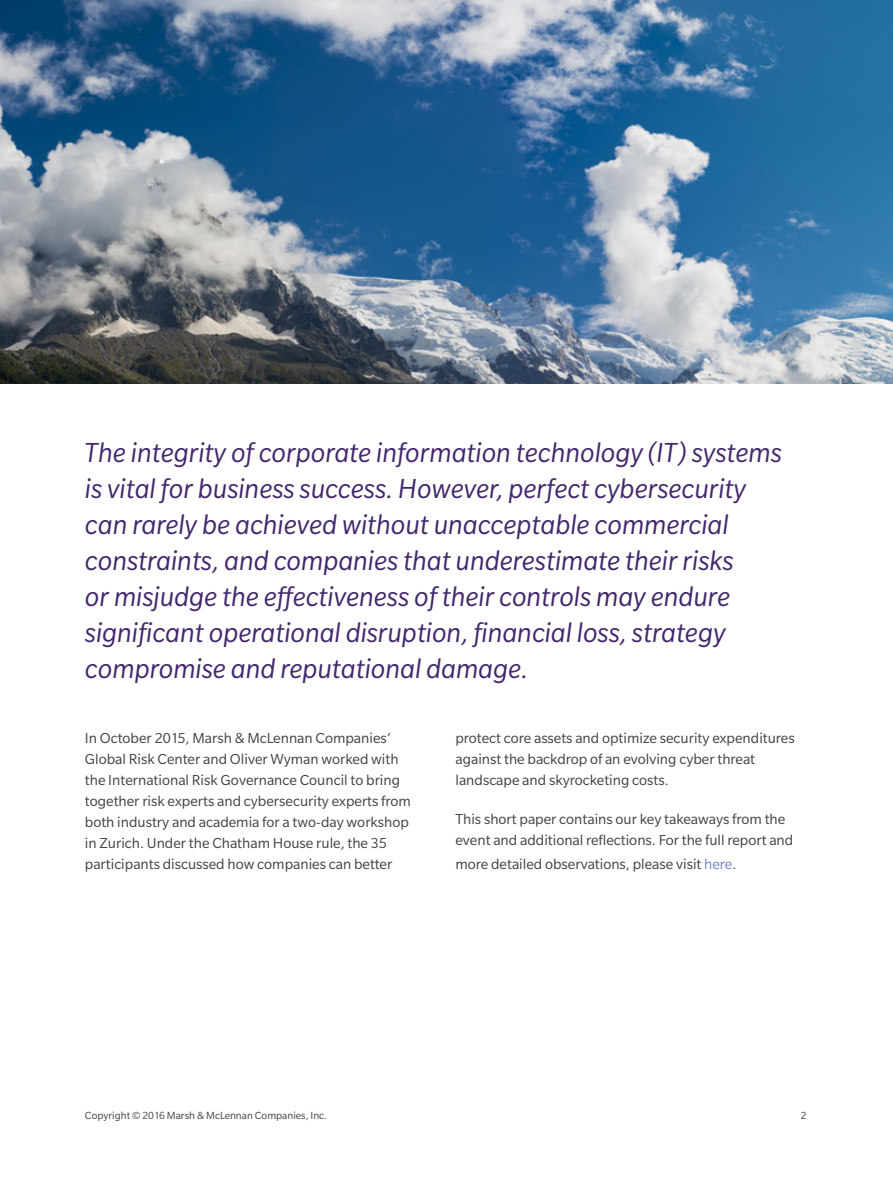
<style>
.page{position:relative;width:893px;height:1188px;background:#fff}
.page>*{position:absolute;margin:0;border:0;box-sizing:border-box;transform-origin:0 0}
.t1{font:italic 30px/36px "Slate Pro";color:#43286d}
.t2{font:15.75px/21px "Slate Pro";color:#414042}
.t3{font:11.25px "Slate Pro";color:#414042}
.s1{color:#6f85c2}
</style>
<div class="page">
<img style="left:0;top:0;width:893px;height:384px">
<p class="t1" style="left:85px;top:435px;width:698px">The integrity of corporate information technology (IT) systems is vital for business success. However, perfect cybersecurity can rarely be achieved without unacceptable commercial constraints, and companies that underestimate their risks<br>or misjudge the effectiveness of their controls may endure significant operational disruption, financial loss, strategy compromise and reputational damage.</p>
<p class="t2" style="left:85px;top:728px;width:327px">In October 2015, Marsh &amp; McLennan Companies’ Global Risk Center and Oliver Wyman worked with the International Risk Governance Council to bring together risk experts and cybersecurity experts from both industry and academia for a two-day workshop in Zurich. Under the Chatham House rule, the 35 participants discussed how companies can better</p>
<p class="t2" style="left:455px;top:728px;width:341px">protect core assets and optimize security expenditures against the backdrop of an evolving cyber threat landscape and skyrocketing costs.</p>
<p class="t2" style="left:455px;top:808px;width:339px">This short paper contains our key takeaways from the event and additional reflections. For the full report and</p>
<p class="t2" style="left:455px;top:853px;width:282px">more detailed observations, please visit <span class="s1">here</span>.</p>
<p class="t3" style="left:85px;top:1110px;width:244px">Copyright © 2016 Marsh &amp; McLennan Companies, Inc.</p>
<p class="t3" style="left:801px;top:1110px;width:7px">2</p>
</div>
